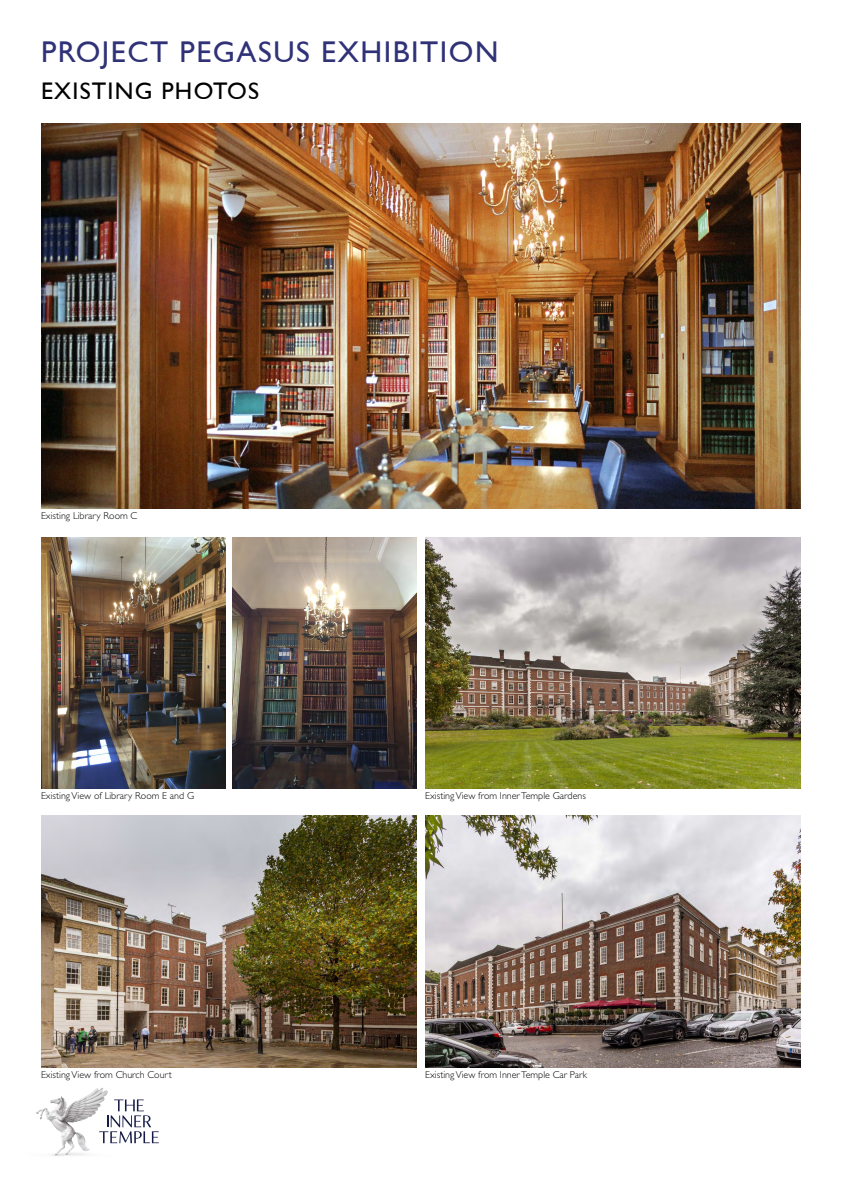
<style>
.page{position:relative;width:842px;height:1192px;background:#fff}
.page>*{position:absolute;margin:0;border:0;box-sizing:border-box;transform-origin:0 0}
.t1{font:30px "Gill Sans";letter-spacing:.05em;color:#303278}
.t2{font:24px "Gill Sans";letter-spacing:.05em;color:#000}
.t3{font:300 10px "Gill Sans";color:#000}
</style>
<div class="page">
<img style="left:36px;top:1087px;width:84px;height:69px">
<svg style="left:99px;top:1099px;width:60px;height:44px"></svg>
<img style="left:425px;top:815px;width:376px;height:253px">
<img style="left:41px;top:815px;width:375px;height:253px">
<img style="left:425px;top:538px;width:376px;height:250px">
<img style="left:41px;top:123px;width:760px;height:386px">
<img style="left:41px;top:537px;width:185px;height:252px">
<img style="left:232px;top:537px;width:184px;height:252px">
<h1 class="t1" style="left:41px;top:34px;width:459px">PROJECT PEGASUS EXHIBITION</h1>
<p class="t2" style="left:41px;top:77px;width:220px">EXISTING PHOTOS</p>
<p class="t3" style="left:41px;top:510px;width:98px">Existing Library Room C</p>
<p class="t3" style="left:41px;top:790px;width:155px">Existing View of Library Room E and G</p>
<p class="t3" style="left:425px;top:790px;width:162px">Existing View from Inner Temple Gardens</p>
<p class="t3" style="left:41px;top:1069px;width:132px">Existing View from Church Court</p>
<p class="t3" style="left:425px;top:1069px;width:163px">Existing View from Inner Temple Car Park</p>
</div>
